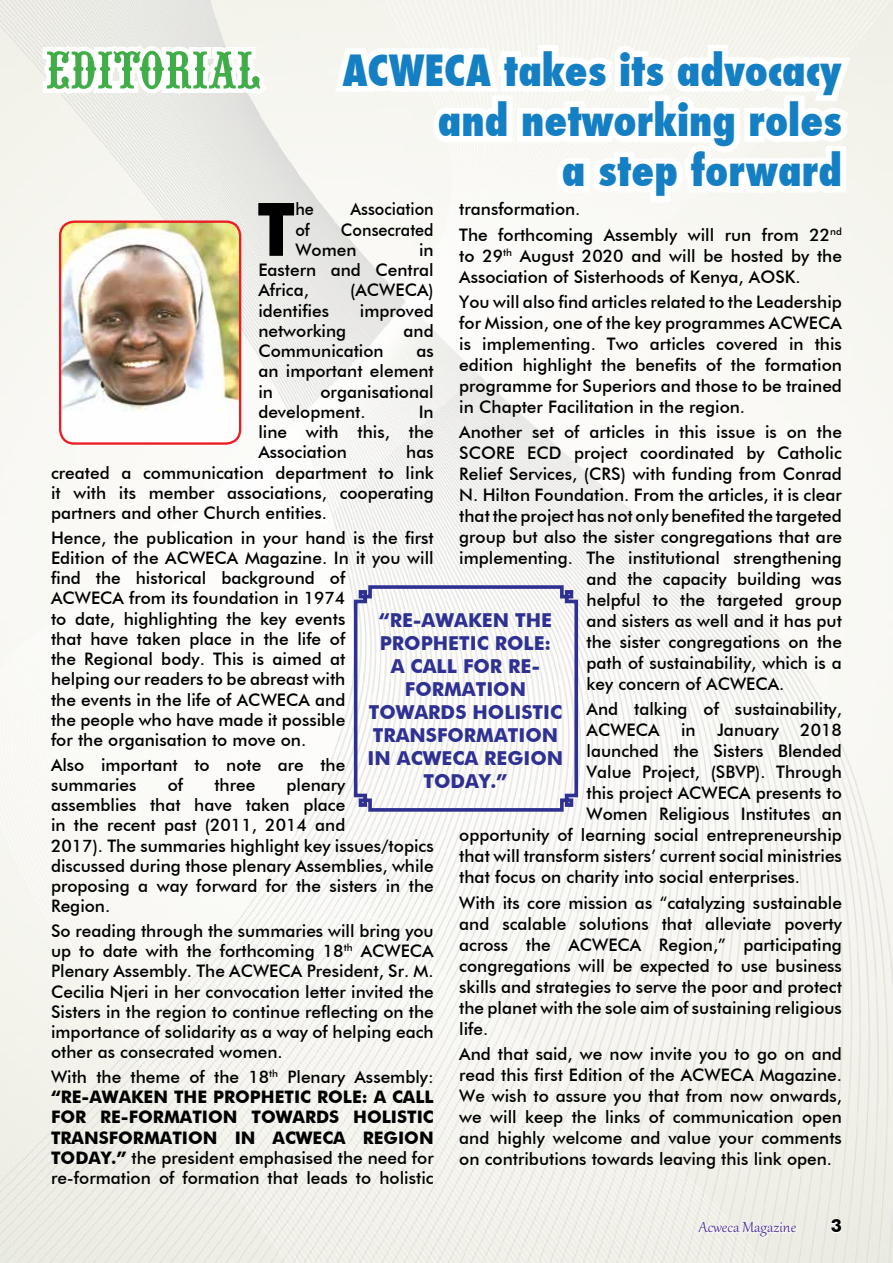
<style>
.page{position:relative;width:893px;height:1263px;background:#fff}
.page>*{position:absolute;margin:0;border:0;box-sizing:border-box;transform-origin:0 0}
.t1{font:700 73.95px "Futura BT";color:#000;scale:.94 1}
.t2{font:55.5px "URW Wood Typ D";color:#41ad49}
.t3{font:800 condensed 42px/50.4px "Futura";color:#157fc3;text-align:right}
.t4{font:700 19.2px/23.1px "Futura BT";color:#2e3092;text-align:center}
.t5{font:18px "Gabriola";color:#513293}
.t6{font:700 18px "Futura BT";color:#000}
.t7{font:500 17.25px/20.2px "Futura BT";color:#000;text-align:justify}
.t8{font:500 17.25px/20.2px "Futura BT";color:#000;scale:.94 1}
.s1{font-weight:700}
</style>
<div class="page">
<img style="left:0;top:0;width:893px;height:1263px">
<svg style="left:36px;top:10px;width:238px;height:190px"></svg>
<svg style="left:327px;top:0;width:530px;height:543px"></svg>
<svg style="left:352px;top:583px;width:228px;height:230px"></svg>
<img style="left:60px;top:222px;width:180px;height:221px">
<div style="left:59px;top:220px;width:182px;height:225px;border:2px solid #ed1d24;border-radius:14px"></div>
<svg style="left:697px;top:1214px;width:101px;height:26px"></svg>
<svg style="left:830px;top:1217px;width:13px;height:17px"></svg>
<h2 class="t2" style="left:46px;top:40px;width:216px">EDITORIAL</h2>
<h3 class="t3" style="left:342px;top:45px;width:501px">ACWECA takes its advocacy and networking roles<br>a step forward</h3>
<p class="t7" style="left:459px;top:196px;width:384px;line-height:25.2px">transformation.<br>The forthcoming Assembly will run from 22<sup>nd</sup></p>
<p class="t7" style="left:459px;top:245px;width:384px;line-height:21px">to 29<sup>th</sup> August 2020 and will be hosted by the<br>Association of Sisterhoods of Kenya, AOSK.</p>
<p class="t7" style="left:459px;top:291px;width:384px;line-height:21px">You will also find articles related to the Leadership for Mission, one of the key programmes ACWECA is implementing. Two articles covered in this edition highlight the benefits of the formation programme for Superiors and those to be trained in Chapter Facilitation in the region.</p>
<p class="t7" style="left:459px;top:422px;width:384px">Another set of articles in this issue is on the</p>
<p class="t7" style="left:459px;top:443px;width:384px">SCORE ECD project coordinated by Catholic</p>
<p class="t7" style="left:459px;top:464px;width:384px">Relief Services, (CRS) with funding from Conrad</p>
<p class="t7" style="left:459px;top:485px;width:384px">N. Hilton Foundation. From the articles, it is clear</p>
<p class="t7" style="left:459px;top:506px;width:384px">that the project has not only benefited the targeted</p>
<p class="t7" style="left:459px;top:527px;width:384px">group but also the sister congregations that are</p>
<p class="t7" style="left:459px;top:548px;width:384px">implementing. The institutional strengthening</p>
<p class="t7" style="left:587px;top:569px;width:257px">and the capacity building was</p>
<p class="t7" style="left:587px;top:590px;width:257px">helpful to the targeted group</p>
<p class="t7" style="left:587px;top:611px;width:257px">and sisters as well and it has put</p>
<p class="t7" style="left:587px;top:632px;width:257px">the sister congregations on the</p>
<p class="t7" style="left:587px;top:653px;width:257px">path of sustainability, which is a</p>
<p class="t7" style="left:587px;top:674px;width:199px">key concern of ACWECA.</p>
<p class="t7" style="left:587px;top:699px;width:257px">And talking of sustainability,</p>
<p class="t7" style="left:587px;top:720px;width:257px">ACWECA in January 2018</p>
<p class="t7" style="left:587px;top:741px;width:257px">launched the Sisters Blended</p>
<p class="t7" style="left:587px;top:762px;width:257px">Value Project, (SBVP). Through</p>
<p class="t7" style="left:587px;top:783px;width:257px">this project ACWECA presents to</p>
<p class="t7" style="left:587px;top:804px;width:257px">Women Religious Institutes an</p>
<p class="t7" style="left:459px;top:825px;width:384px">opportunity of learning social entrepreneurship</p>
<p class="t7" style="left:459px;top:846px;width:384px">that will transform sisters’ current social ministries</p>
<p class="t7" style="left:459px;top:867px;width:342px">that focus on charity into social enterprises.</p>
<p class="t7" style="left:459px;top:892px;width:384px;line-height:21px">With its core mission as “catalyzing sustainable and scalable solutions that alleviate poverty across the ACWECA Region,” participating congregations will be expected to use business skills and strategies to serve the poor and protect the planet with the sole aim of sustaining religious life.</p>
<p class="t7" style="left:459px;top:1043px;width:384px;line-height:21px">And that said, we now invite you to go on and read this first Edition of the ACWECA Magazine.<br>We wish to assure you that from now onwards, we will keep the links of communication open and highly welcome and value your comments on contributions towards leaving this link open.</p>
<h1 class="t1" style="left:257px;top:185px;width:42px">T</h1>
<p class="t8" style="left:295px;top:199px;width:21px">he</p>
<p class="t8" style="left:350px;top:199px;width:90px">Association</p>
<p class="t8" style="left:295px;top:219px;width:17px">of</p>
<p class="t8" style="left:295px;top:219px;width:149px;text-indent:46px">Consecrated<br>Women</p>
<p class="t7" style="left:258px;top:239px;width:177px;text-indent:161px">in Eastern and Central Africa,</p>
<p class="t7" style="left:350px;top:280px;width:85px">(ACWECA)</p>
<p class="t7" style="left:258px;top:300px;width:72px">identifies</p>
<p class="t7" style="left:360px;top:300px;width:75px">improved</p>
<p class="t7" style="left:258px;top:320px;width:89px">networking</p>
<p class="t7" style="left:403px;top:320px;width:32px">and</p>
<p class="t7" style="left:258px;top:341px;width:127px">Communication</p>
<p class="t7" style="left:258px;top:341px;width:177px;text-indent:158px">as an important element in</p>
<p class="t7" style="left:258px;top:381px;width:177px;text-indent:62px">organisational development.</p>
<p class="t7" style="left:258px;top:401px;width:177px;text-indent:160px">In line with this, the Association</p>
<p class="t7" style="left:51px;top:442px;width:384px;text-indent:355px">has created a communication department to link it with its member associations, cooperating partners and other Church entities.</p>
<p class="t7" style="left:51px;top:527px;width:384px;text-align:left">Hence, the publication in your hand is the first Edition of the ACWECA Magazine. In it you will find the historical background of<br>ACWECA from its foundation in 1974<br>to date, highlighting the key events<br>that have taken place in the life of<br>the Regional body. This is aimed at<br>helping our readers to be abreast with<br>the events in the life of ACWECA and<br>the people who have made it possible<br>for the organisation to move on.</p>
<p class="t7" style="left:51px;top:754px;width:296px">Also important to note are the summaries</p>
<p class="t4" style="left:368px;top:608px;width:197px">“RE-AWAKEN THE<br>PROPHETIC ROLE:<br>A CALL FOR RE-<br>FORMATION<br>TOWARDS HOLISTIC<br>TRANSFORMATION<br>IN ACWECA REGION<br>TODAY.”</p>
<p class="t7" style="left:168px;top:774px;width:17px">of</p>
<p class="t7" style="left:214px;top:774px;width:42px">three</p>
<p class="t7" style="left:51px;top:774px;width:384px;text-align:left;text-indent:235px">plenary assemblies that have taken place<br>in the recent past (2011, 2014 and<br>2017). The summaries highlight key issues/topics discussed during those plenary Assemblies, while proposing a way forward for the sisters in the<br>Region.</p>
<p class="t7" style="left:51px;top:920px;width:384px">So reading through the summaries will bring you up to date with the forthcoming 18<sup>th</sup> ACWECA Plenary Assembly. The ACWECA President, Sr. M.<br>Cecilia Njeri in her convocation letter invited the Sisters in the region to continue reflecting on the importance of solidarity as a way of helping each other as consecrated women.</p>
<p class="t7" style="left:51px;top:1066px;width:384px">With the theme of the 18<sup>th</sup> Plenary Assembly: <span class="s1">“RE-AWAKEN THE PROPHETIC ROLE: A CALL FOR RE-FORMATION TOWARDS HOLISTIC TRANSFORMATION IN ACWECA REGION TODAY.”</span> the president emphasised the need for re-formation of formation that leads to holistic</p>
<p class="t5" style="left:699px;top:1215px;width:99px">Acweca Magazine</p>
<p class="t6" style="left:831px;top:1215px;width:13px">3</p>
</div>
